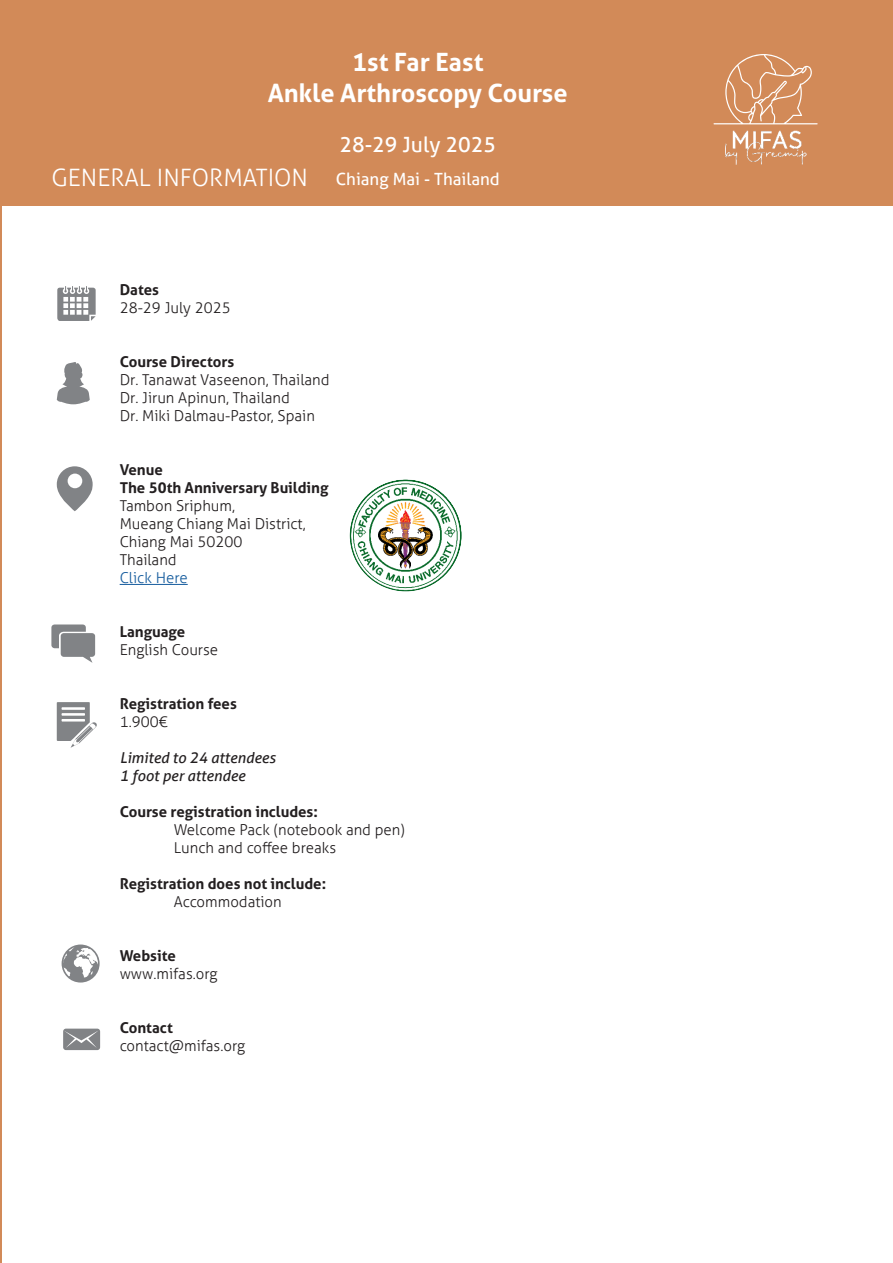
<style>
.page{position:relative;width:893px;height:1263px;background:#fff}
.page>*{position:absolute;margin:0;border:0;box-sizing:border-box;transform-origin:0 0}
.t1{font:700 25.35px "Aller";color:#fff}
.t2{font:300 24px "Aller";color:#fff}
.t3{font:21.15px "Aller";color:#fff}
.t4{font:16.95px "Aller";color:#fff}
.t5{font:300 15px "Aller";color:#231f20}
.t6{font:700 15px "Aller";color:#231f20}
.t7{font:italic 15px "Aller";color:#231f20}
.t8{font:300 15px "Aller";color:#175d9e}
</style>
<div class="page">
<hr style="left:0;top:0;width:1px;height:1263px;background:#d28a58">
<div style="left:0;top:0;width:893px;height:206px;background:#d28a58"></div>
<svg style="left:713px;top:54px;width:105px;height:70px"></svg>
<img style="left:725px;top:130px;width:82px;height:35px">
<hr style="left:120px;top:584px;width:68px;height:1px;background:#175d9e">
<svg style="left:57px;top:286px;width:39px;height:35px"></svg>
<svg style="left:51px;top:624px;width:44px;height:39px"></svg>
<svg style="left:57px;top:466px;width:36px;height:45px"></svg>
<svg style="left:57px;top:362px;width:33px;height:42px"></svg>
<svg style="left:57px;top:702px;width:40px;height:46px"></svg>
<svg style="left:62px;top:944px;width:38px;height:38px"></svg>
<svg style="left:63px;top:1028px;width:37px;height:22px"></svg>
<img style="left:350px;top:479px;width:112px;height:112px;border-radius:56px">
<div style="left:347px;top:476px;width:118px;height:118px;border:3px solid #fff;border-radius:50%"></div>
<h1 class="t1" style="left:347px;top:44px;width:141px">2nd Far East</h1>
<p class="t1" style="left:352px;top:46px;width:133px">1st Far East</p>
<p class="t1" style="left:268px;top:76px;width:302px">Ankle Arthroscopy Course</p>
<p class="t3" style="left:339px;top:132px;width:158px">28-29 July 2025</p>
<p class="t2" style="left:51px;top:163px;width:258px">GENERAL INFORMATION</p>
<p class="t4" style="left:336px;top:168px;width:165px">Chiang Mai - Thailand</p>
<p class="t6" style="left:120px;top:280px;width:41px">Dates</p>
<p class="t5" style="left:120px;top:299px;width:113px">28-29 July 2025</p>
<p class="t6" style="left:120px;top:352px;width:116px">Course Directors</p>
<p class="t5" style="left:120px;top:371px;width:211px">Dr. Tanawat Vaseenon, Thailand</p>
<p class="t5" style="left:120px;top:389px;width:172px">Dr. Jirun Apinun, Thailand</p>
<p class="t5" style="left:120px;top:407px;width:197px">Dr. Miki Dalmau-Pastor, Spain</p>
<p class="t6" style="left:120px;top:460px;width:45px">Venue</p>
<p class="t6" style="left:120px;top:478px;width:210px">The 50th Anniversary Building</p>
<p class="t5" style="left:120px;top:497px;width:117px">Tambon Sriphum,</p>
<p class="t5" style="left:120px;top:515px;width:188px">Mueang Chiang Mai District,</p>
<p class="t5" style="left:120px;top:533px;width:124px">Chiang Mai 50200</p>
<p class="t5" style="left:120px;top:551px;width:59px">Thailand</p>
<p class="t8" style="left:120px;top:569px;width:70px">Click Here</p>
<p class="t6" style="left:120px;top:622px;width:67px">Language</p>
<p class="t5" style="left:120px;top:641px;width:100px">English Course</p>
<p class="t6" style="left:120px;top:694px;width:119px">Registration fees</p>
<p class="t5" style="left:120px;top:713px;width:50px">1.900€</p>
<p class="t7" style="left:120px;top:749px;width:157px">Limited to 24 attendees</p>
<p class="t7" style="left:120px;top:767px;width:127px">1 foot per attendee</p>
<p class="t6" style="left:120px;top:802px;width:200px">Course registration includes:</p>
<p class="t5" style="left:174px;top:821px;width:233px">Welcome Pack (notebook and pen)</p>
<p class="t5" style="left:174px;top:839px;width:164px">Lunch and coffee breaks</p>
<p class="t6" style="left:120px;top:874px;width:208px">Registration does not include:</p>
<p class="t5" style="left:174px;top:893px;width:110px">Accommodation</p>
<p class="t6" style="left:120px;top:946px;width:58px">Website</p>
<p class="t5" style="left:120px;top:965px;width:99px">www.mifas.org</p>
<p class="t6" style="left:120px;top:1018px;width:55px">Contact</p>
<p class="t5" style="left:120px;top:1037px;width:127px">contact@mifas.org</p>
</div>
